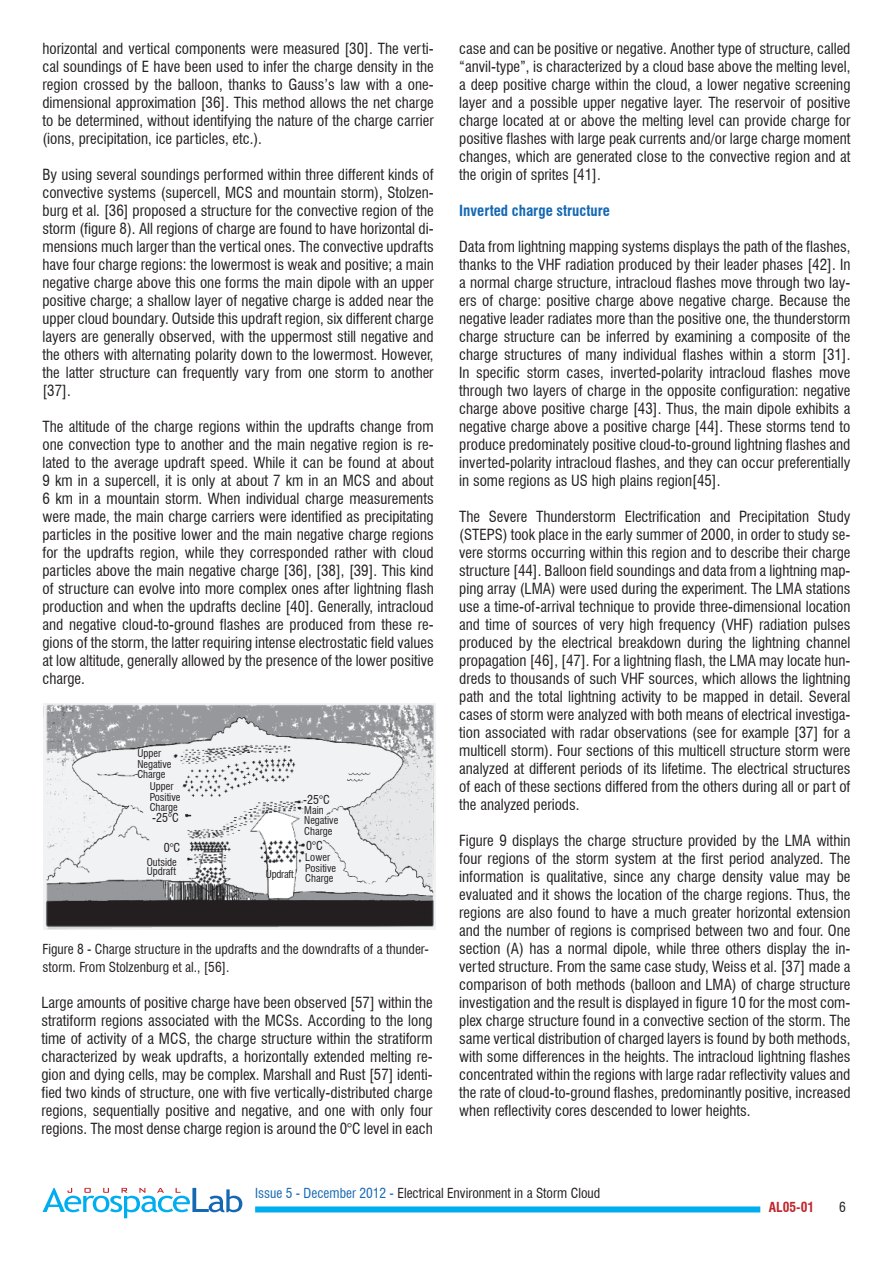
<style>
.page{position:relative;width:893px;height:1263px;background:#fff}
.page>*{position:absolute;margin:0;border:0;box-sizing:border-box;transform-origin:0 0}
.t1{font:condensed 15px/18px "Swiss 721 BT";color:#231f20;text-align:justify}
.t2{font:700 condensed 15px "Swiss 721 BT";color:#1468b3}
.t3{font:condensed 13.5px/18px "Swiss 721 BT";color:#231f20}
.t4{font:700 condensed 13.5px "Swiss 721 BT";color:#c0262d}
.t5{font:condensed 12px "Swiss 721 BT";color:#231f20}
.t6{font:condensed 10.5px/10.5px "Swiss 721 BT";color:#231f20}
.t7{font:condensed 10.5px "Swiss 721 BT";letter-spacing:-.025em;color:#231f20}
.s1{color:#1468b3}
</style>
<div class="page">
<div style="left:255px;top:1206px;width:505px;height:6px;background:#00aeef"></div>
<svg style="left:43px;top:1188px;width:199px;height:30px"></svg>
<img style="left:44px;top:704px;width:392px;height:226px">
<p class="t1" style="left:43px;top:40px;width:393px">horizontal and vertical components were measured [30]. The verti&shy;cal soundings of E have been used to infer the charge density in the region crossed by the balloon, thanks to Gauss’s law with a one&shy;dimensional approximation [36]. This method allows the net charge to be determined, without identifying the nature of the charge carrier (ions, precipitation, ice particles, etc.).</p>
<p class="t1" style="left:43px;top:166px;width:393px">By using several soundings performed within three different kinds of convective systems (supercell, MCS and mountain storm), Stolzen&shy;burg et al. [36] proposed a structure for the convective region of the storm (figure 8). All regions of charge are found to have horizontal di&shy;mensions much larger than the vertical ones. The convective updrafts have four charge regions: the lowermost is weak and positive; a main negative charge above this one forms the main dipole with an upper positive charge; a shallow layer of negative charge is added near the upper cloud boundary. Outside this updraft region, six different charge layers are generally observed, with the uppermost still negative and the others with alternating polarity down to the lowermost. However, the latter structure can frequently vary from one storm to another [37].</p>
<p class="t1" style="left:43px;top:418px;width:393px">The altitude of the charge regions within the updrafts change from one convection type to another and the main negative region is re&shy;lated to the average updraft speed. While it can be found at about 9 km in a supercell, it is only at about 7 km in an MCS and about 6 km in a mountain storm. When individual charge measurements were made, the main charge carriers were identified as precipitating particles in the positive lower and the main negative charge regions for the updrafts region, while they corresponded rather with cloud particles above the main negative charge [36], [38], [39]. This kind of structure can evolve into more complex ones after lightning flash production and when the updrafts decline [40]. Generally, intracloud and negative cloud-to-ground flashes are produced from these re&shy;gions of the storm, the latter requiring intense electrostatic field values at low altitude, generally allowed by the presence of the lower positive charge.</p>
<p class="t6" style="left:137px;top:748px;width:36px">Upper<br>Negative<br>Charge</p>
<p class="t6" style="left:150px;top:781px;width:32px">Upper<br>Positive<br>Charge</p>
<p class="t5" style="left:152px;top:811px;width:28px">-25°C</p>
<p class="t5" style="left:164px;top:841px;width:18px">0°C</p>
<p class="t6" style="left:147px;top:857px;width:32px;line-height:9px">Outside<br>Updraft</p>
<p class="t7" style="left:266px;top:868px;width:29px">Updraft</p>
<p class="t5" style="left:303px;top:792px;width:28px">-25°C</p>
<p class="t5" style="left:306px;top:839px;width:18px">0°C</p>
<p class="t6" style="left:304px;top:805px;width:36px">Main<br>Negative<br>Charge</p>
<p class="t6" style="left:305px;top:852px;width:32px">Lower<br>Positive<br>Charge</p>
<p class="t3" style="left:43px;top:940px;width:388px">Figure 8 - Charge structure in the updrafts and the downdrafts of a thunder&shy;storm. From Stolzenburg et al., [56].</p>
<p class="t1" style="left:41px;top:994px;width:393px">Large amounts of positive charge have been observed [57] within the stratiform regions associated with the MCSs. According to the long time of activity of a MCS, the charge structure within the stratiform characterized by weak updrafts, a horizontally extended melting re&shy;gion and dying cells, may be complex. Marshall and Rust [57] identi&shy;fied two kinds of structure, one with five vertically-distributed charge regions, sequentially positive and negative, and one with only four regions. The most dense charge region is around the 0°C level in each</p>
<p class="t1" style="left:459px;top:40px;width:393px">case and can be positive or negative. Another type of structure, called “anvil-type”, is characterized by a cloud base above the melting level, a deep positive charge within the cloud, a lower negative screening layer and a possible upper negative layer. The reservoir of positive charge located at or above the melting level can provide charge for positive flashes with large peak currents and/or large charge moment changes, which are generated close to the convective region and at the origin of sprites [41].</p>
<p class="t2" style="left:459px;top:202px;width:152px">Inverted charge structure</p>
<p class="t1" style="left:459px;top:238px;width:393px">Data from lightning mapping systems displays the path of the flashes, thanks to the VHF radiation produced by their leader phases [42]. In a normal charge structure, intracloud flashes move through two lay&shy;ers of charge: positive charge above negative charge. Because the negative leader radiates more than the positive one, the thunderstorm charge structure can be inferred by examining a composite of the charge structures of many individual flashes within a storm [31].<br>In specific storm cases, inverted-polarity intracloud flashes move through two layers of charge in the opposite configuration: negative charge above positive charge [43]. Thus, the main dipole exhibits a negative charge above a positive charge [44]. These storms tend to produce predominately positive cloud-to-ground lightning flashes and inverted-polarity intracloud flashes, and they can occur preferentially in some regions as US high plains region[45].</p>
<p class="t1" style="left:459px;top:508px;width:393px">The Severe Thunderstorm Electrification and Precipitation Study (STEPS) took place in the early summer of 2000, in order to study se&shy;vere storms occurring within this region and to describe their charge structure [44]. Balloon field soundings and data from a lightning map&shy;ping array (LMA) were used during the experiment. The LMA stations use a time-of-arrival technique to provide three-dimensional location and time of sources of very high frequency (VHF) radiation pulses produced by the electrical breakdown during the lightning channel propagation [46], [47]. For a lightning flash, the LMA may locate hun&shy;dreds to thousands of such VHF sources, which allows the lightning path and the total lightning activity to be mapped in detail. Several cases of storm were analyzed with both means of electrical investiga&shy;tion associated with radar observations (see for example [37] for a multicell storm). Four sections of this multicell structure storm were analyzed at different periods of its lifetime. The electrical structures of each of these sections differed from the others during all or part of the analyzed periods.</p>
<p class="t1" style="left:459px;top:832px;width:393px">Figure 9 displays the charge structure provided by the LMA within four regions of the storm system at the first period analyzed. The information is qualitative, since any charge density value may be evaluated and it shows the location of the charge regions. Thus, the regions are also found to have a much greater horizontal extension and the number of regions is comprised between two and four. One section (A) has a normal dipole, while three others display the in&shy;verted structure. From the same case study, Weiss et al. [37] made a comparison of both methods (balloon and LMA) of charge structure investigation and the result is displayed in figure 10 for the most com&shy;plex charge structure found in a convective section of the storm. The same vertical distribution of charged layers is found by both methods, with some differences in the heights. The intracloud lightning flashes concentrated within the regions with large radar reflectivity values and the rate of cloud-to-ground flashes, predominantly positive, increased when reflectivity cores descended to lower heights.</p>
<p class="t3" style="left:255px;top:1184px;width:347px"><span class="s1">Issue 5 - December 2012 -</span> Electrical Environment in a Storm Cloud</p>
<p class="t4" style="left:769px;top:1199px;width:47px">AL05-01</p>
<p class="t3" style="left:839px;top:1198px;width:8px">6</p>
</div>
